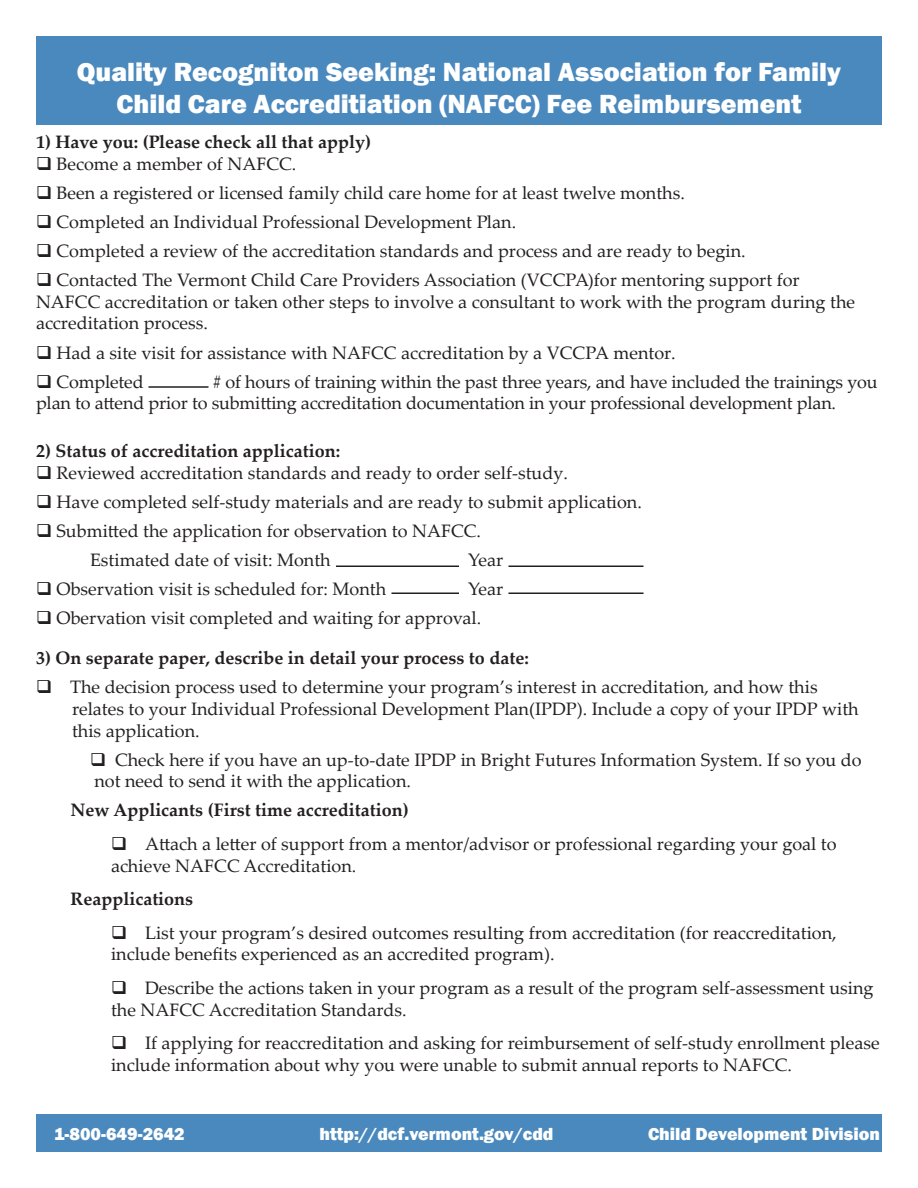
<style>
.page{position:relative;width:918px;height:1188px;background:#fff}
.page>*{position:absolute;margin:0;border:0;box-sizing:border-box;transform-origin:0 0}
.t1{font:800 27px/32.4px "Franklin Gothic";color:#fff;text-align:center}
.t2{font:18px/21.6px "Palatino Linotype";color:#231f20}
.t3{font:700 18px "Palatino Linotype";color:#231f20}
.t4{font:800 18px "Franklin Gothic";color:#fff}
</style>
<div class="page">
<div style="left:36px;top:36px;width:846px;height:88px;background:#4a89be"></div>
<div style="left:36px;top:1114px;width:846px;height:38px;background:#4a89be"></div>
<hr style="left:336px;top:566px;width:123px;height:1px;background:#231f20">
<hr style="left:508px;top:566px;width:136px;height:1px;background:#231f20">
<hr style="left:392px;top:592px;width:67px;height:2px;background:#231f20">
<hr style="left:508px;top:592px;width:136px;height:2px;background:#231f20">
<hr style="left:148px;top:386px;width:60px;height:2px;background:#231f20">
<h1 class="t1" style="left:77px;top:55px;width:765px">Quality Recogniton Seeking: National Association for Family<br>Child Care Accreditiation (NAFCC) Fee Reimbursement</h1>
<p class="t3" style="left:36px;top:129px;width:337px">1) Have you: (Please check all that apply)</p>
<p class="t2" style="left:36px;top:152px;width:262px">❑ Become a member of NAFCC.</p>
<p class="t2" style="left:36px;top:181px;width:650px">❑ Been a registered or licensed family child care home for at least twelve months.</p>
<p class="t2" style="left:36px;top:210px;width:482px">❑ Completed an Individual Professional Development Plan.</p>
<p class="t2" style="left:36px;top:239px;width:711px">❑ Completed a review of the accreditation standards and process and are ready to begin.</p>
<p class="t2" style="left:36px;top:269px;width:821px">❑ Contacted The Vermont Child Care Providers Association (VCCPA)for mentoring support for<br>NAFCC accreditation or taken other steps to involve a consultant to work with the program during the accreditation process.</p>
<p class="t2" style="left:36px;top:341px;width:641px">❑ Had a site visit for assistance with NAFCC accreditation by a VCCPA mentor.</p>
<p class="t2" style="left:36px;top:370px;width:109px">❑ Completed</p>
<p class="t2" style="left:36px;top:370px;width:843px;text-indent:177px"># of hours of training within the past three years, and have included the trainings you plan to attend prior to submitting accreditation documentation in your professional development plan.</p>
<p class="t3" style="left:36px;top:438px;width:306px">2) Status of accreditation application:</p>
<p class="t2" style="left:36px;top:461px;width:533px">❑ Reviewed accreditation standards and ready to order self-study.</p>
<p class="t2" style="left:36px;top:490px;width:607px">❑ Have completed self-study materials and are ready to submit application.</p>
<p class="t2" style="left:90px;top:515px;width:393px;line-height:29.1px;text-indent:-54px">❑ Submitted the application for observation to NAFCC.<br>Estimated date of visit: Month</p>
<p class="t2" style="left:468px;top:548px;width:37px">Year</p>
<p class="t2" style="left:36px;top:577px;width:352px">❑ Observation visit is scheduled for: Month</p>
<p class="t2" style="left:468px;top:577px;width:37px">Year</p>
<p class="t2" style="left:36px;top:606px;width:447px">❑ Obervation visit completed and waiting for approval.</p>
<p class="t3" style="left:36px;top:645px;width:494px">3) On separate paper, describe in detail your process to date:</p>
<p class="t2" style="left:72px;top:676px;width:788px;text-indent:-36px">❑ The decision process used to determine your program’s interest in accreditation, and how this relates to your Individual Professional Development Plan(IPDP). Include a copy of your IPDP with this application.</p>
<p class="t2" style="left:90px;top:748px;width:773px">❑ Check here if you have an up-to-date IPDP in Bright Futures Information System. If so you do not need to send it with the application.</p>
<p class="t3" style="left:71px;top:797px;width:340px">New Applicants (First time accreditation)</p>
<p class="t2" style="left:111px;top:832px;width:727px">❑ Attach a letter of support from a mentor/advisor or professional regarding your goal to achieve NAFCC Accreditation.</p>
<p class="t3" style="left:71px;top:886px;width:124px">Reapplications</p>
<p class="t2" style="left:111px;top:921px;width:727px">❑ List your program’s desired outcomes resulting from accreditation (for reaccreditation, include benefits experienced as an accredited program).</p>
<p class="t2" style="left:111px;top:976px;width:764px">❑ Describe the actions taken in your program as a result of the program self-assessment using the NAFCC Accreditation Standards.</p>
<p class="t2" style="left:111px;top:1032px;width:770px">❑ If applying for reaccreditation and asking for reimbursement of self-study enrollment please include information about why you were unable to submit annual reports to NAFCC.</p>
<p class="t4" style="left:54px;top:1123px;width:132px">1-800-649-2642</p>
<p class="t4" style="left:320px;top:1123px;width:235px">http://dcf.vermont.gov/cdd</p>
<p class="t4" style="left:648px;top:1123px;width:233px">Child Development Division</p>
</div>
